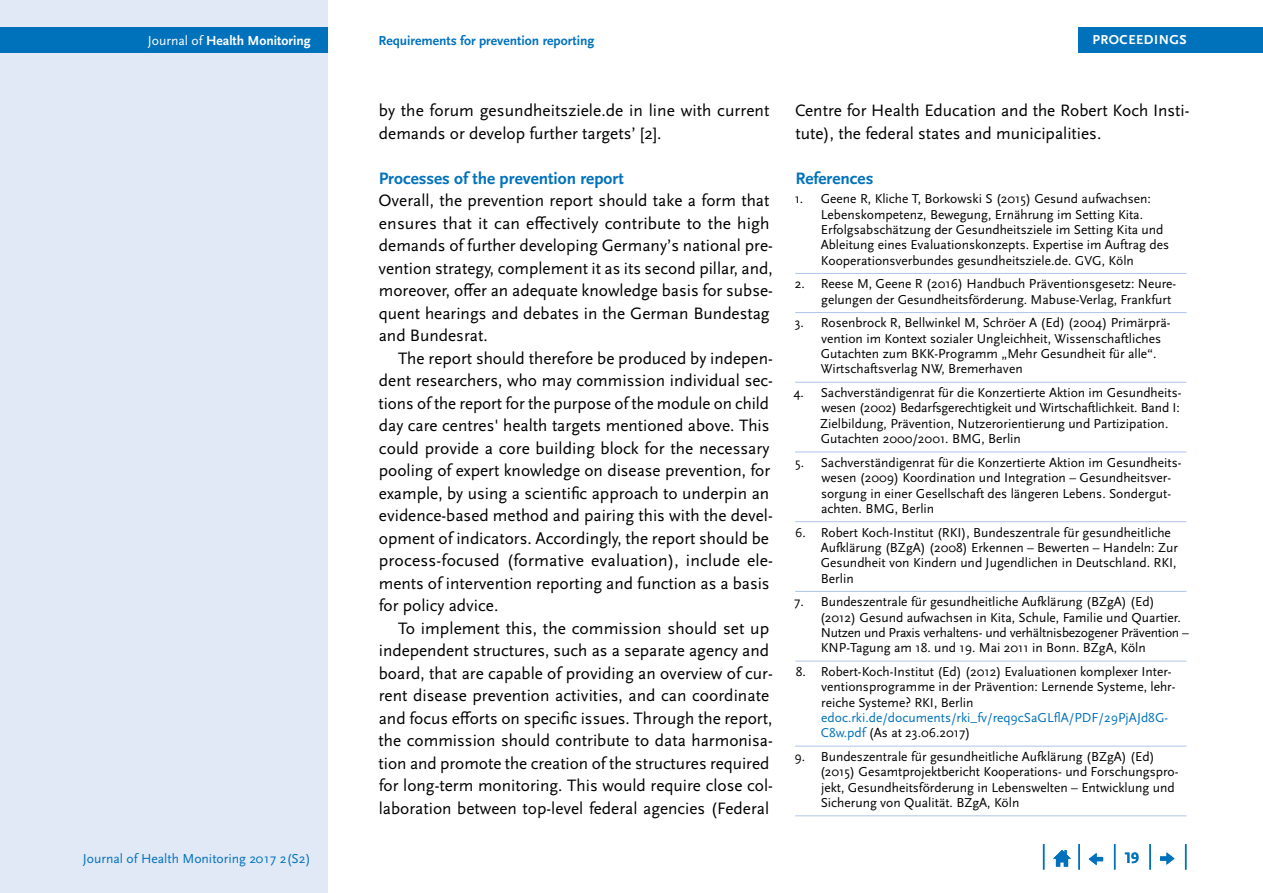
<style>
.page{position:relative;width:1263px;height:893px;background:#fff}
.page>*{position:absolute;margin:0;border:0;box-sizing:border-box;transform-origin:0 0}
.Copy_Einzug{font:17.25px/22.5px "Scala Sans Pro";color:#000}
.Copy{font:17.25px/22.5px "Scala Sans Pro";color:#000}
.t1{font:700 17.25px "Scala Sans Pro";color:#0072bc}
.t2{font:700 15.75px "Scala Sans Pro";color:#0072bc}
.t3{font:13.65px "Scala Sans Pro";color:#0072bc}
.t4{font:700 13.65px "Scala Sans Pro";color:#0072bc}
.t5{font:700 13.65px "Scala Sans Pro";color:#fff}
.Literaturverzeichnis{font:13.5px/15.3px "Scala Sans Pro";color:#000}
.t6{font:700 13.5px "Scala Sans Pro";letter-spacing:.04em;color:#fff}
.s1{font-weight:400}
.s2{color:#0072bc}
</style>
<div class="page">
<div style="left:0;top:0;width:327px;height:893px;background:#e1e8f6"></div>
<div style="left:1078px;top:28px;width:185px;height:25px;background:#0072bc"></div>
<div style="left:0;top:28px;width:327px;height:25px;background:#0072bc"></div>
<hr style="left:795px;top:273px;width:391px;height:1px;background:#afc5e7">
<hr style="left:795px;top:312px;width:391px;height:1px;background:#afc5e7">
<hr style="left:795px;top:382px;width:391px;height:1px;background:#afc5e7">
<hr style="left:795px;top:452px;width:391px;height:1px;background:#afc5e7">
<hr style="left:795px;top:521px;width:391px;height:1px;background:#afc5e7">
<hr style="left:795px;top:591px;width:391px;height:1px;background:#afc5e7">
<hr style="left:795px;top:661px;width:391px;height:1px;background:#afc5e7">
<hr style="left:795px;top:746px;width:391px;height:1px;background:#afc5e7">
<hr style="left:795px;top:815px;width:391px;height:1px;background:#afc5e7">
<svg style="left:1185px;top:844px;width:1px;height:26px"></svg>
<hr style="left:1149px;top:844px;width:2px;height:26px;background:#0072bc">
<svg style="left:1114px;top:844px;width:1px;height:26px"></svg>
<hr style="left:1078px;top:844px;width:2px;height:26px;background:#0072bc">
<svg style="left:1043px;top:844px;width:1px;height:26px"></svg>
<svg style="left:1053px;top:850px;width:18px;height:17px"></svg>
<svg style="left:1089px;top:853px;width:14px;height:12px"></svg>
<svg style="left:1160px;top:852px;width:14px;height:13px"></svg>
<p class="t5" style="left:148px;top:33px;width:164px"><span class="s1">Journal of</span> Health Monitoring</p>
<p class="t3" style="left:83px;top:850px;width:229px">Journal of Health Monitoring 2017 2(S2)</p>
<p class="t4" style="left:378px;top:33px;width:217px">Requirements for prevention reporting</p>
<p class="t6" style="left:1092px;top:32px;width:96px">PROCEEDINGS</p>
<p class="Copy_Einzug" style="left:379px;top:99px;width:392px">by the forum gesundheitsziele.de in line with current demands or develop further targets’ [2].</p>
<h2 class="t1" style="left:379px;top:168px;width:246px">Processes of the prevention report</h2>
<p class="Copy" style="left:378px;top:189px;width:396px">Overall, the prevention report should take a form that ensures that it can effectively contribute to the high demands of further developing Germany’s national pre&shy;vention strategy, complement it as its second pillar, and, moreover, offer an adequate knowledge basis for subse&shy;quent hearings and debates in the German Bundestag and Bundesrat.</p>
<p class="Copy_Einzug" style="left:379px;top:347px;width:396px;text-indent:19px">The report should therefore be produced by indepen&shy;dent researchers, who may commission individual sec&shy;tions of the report for the purpose of the module on child day care centres' health targets mentioned above. This could provide a core building block for the necessary pooling of expert knowledge on disease prevention, for example, by using a scientific approach to underpin an evidence-based method and pairing this with the devel&shy;opment of indicators. Accordingly, the report should be process-focused (formative evaluation), include ele&shy;ments of intervention reporting and function as a basis for policy advice.</p>
<p class="Copy_Einzug" style="left:379px;top:617px;width:396px;text-indent:19px">To implement this, the commission should set up independent structures, such as a separate agency and board, that are capable of providing an overview of cur&shy;rent disease prevention activities, and can coordinate and focus efforts on specific issues. Through the report, the commission should contribute to data harmonisa&shy;tion and promote the creation of the structures required for long-term monitoring. This would require close col&shy;laboration between top-level federal agencies (Federal</p>
<p class="Copy_Einzug" style="left:795px;top:99px;width:396px">Centre for Health Education and the Robert Koch Insti&shy;tute), the federal states and municipalities.</p>
<h1 class="t1" style="left:795px;top:168px;width:79px">References</h1>
<p class="Literaturverzeichnis" style="left:821px;top:191px;width:350px;text-indent:-26px">1. Geene R, Kliche T, Borkowski S (2015) Gesund aufwachsen:<br>Lebenskompetenz, Bewegung, Ernährung im Setting Kita.<br>Erfolgsabschätzung der Gesundheitsziele im Setting Kita und Ableitung eines Evaluationskonzepts. Expertise im Auftrag des Kooperationsverbundes gesundheitsziele.de. GVG, Köln</p>
<p class="Literaturverzeichnis" style="left:821px;top:276px;width:357px;text-indent:-26px">2. Reese M, Geene R (2016) Handbuch Präventionsgesetz: Neure&shy;gelungen der Gesundheitsförderung. Mabuse-Verlag, Frankfurt</p>
<p class="Literaturverzeichnis" style="left:821px;top:315px;width:351px;text-indent:-26px">3. Rosenbrock R, Bellwinkel M, Schröer A (Ed) (2004) Primärprä&shy;vention im Kontext sozialer Ungleichheit, Wissenschaftliches Gutachten zum BKK-Programm „Mehr Gesundheit für alle“.<br>Wirtschaftsverlag NW, Bremerhaven</p>
<p class="Literaturverzeichnis" style="left:820px;top:385px;width:363px;text-indent:-27px">4. Sachverständigenrat für die Konzertierte Aktion im Gesundheits&shy;wesen (2002) Bedarfsgerechtigkeit und Wirtschaftlichkeit. Band I:<br>Zielbildung, Prävention, Nutzerorientierung und Partizipation.<br>Gutachten 2000/2001. BMG, Berlin</p>
<p class="Literaturverzeichnis" style="left:821px;top:455px;width:362px;text-indent:-26px">5. Sachverständigenrat für die Konzertierte Aktion im Gesundheits&shy;wesen (2009) Koordination und Integration – Gesundheitsver&shy;sorgung in einer Gesellschaft des längeren Lebens. Sondergut&shy;achten. BMG, Berlin</p>
<p class="Literaturverzeichnis" style="left:821px;top:524px;width:359px;text-indent:-26px">6. Robert Koch-Institut (RKI), Bundeszentrale für gesundheitliche Aufklärung (BZgA) (2008) Erkennen – Bewerten – Handeln: Zur Gesundheit von Kindern und Jugendlichen in Deutschland. RKI, Berlin</p>
<p class="Literaturverzeichnis" style="left:820px;top:594px;width:370px;text-indent:-26px">7. Bundeszentrale für gesundheitliche Aufklärung (BZgA) (Ed) (2012) Gesund aufwachsen in Kita, Schule, Familie und Quartier.<br>Nutzen und Praxis verhaltens- und verhältnisbezogener Prävention – KNP-Tagung am 18. und 19. Mai 2011 in Bonn. BZgA, Köln</p>
<p class="Literaturverzeichnis" style="left:821px;top:664px;width:355px;text-indent:-25px">8. Robert-Koch-Institut (Ed) (2012) Evaluationen komplexer Inter&shy;ventionsprogramme in der Prävention: Lernende Systeme, lehr&shy;reiche Systeme? RKI, Berlin <span class="s2">edoc.rki.de/documents/rki_fv/req9cSaGLflA/PDF/29PjAJd8G-C8w.pdf</span> (As at 23.06.2017)</p>
<p class="Literaturverzeichnis" style="left:820px;top:749px;width:360px;text-indent:-26px">9. Bundeszentrale für gesundheitliche Aufklärung (BZgA) (Ed) (2015) Gesamtprojektbericht Kooperations- und Forschungspro&shy;jekt, Gesundheitsförderung in Lebenswelten – Entwicklung und Sicherung von Qualität. BZgA, Köln</p>
<p class="t2" style="left:1125px;top:849px;width:16px">19</p>
</div>
